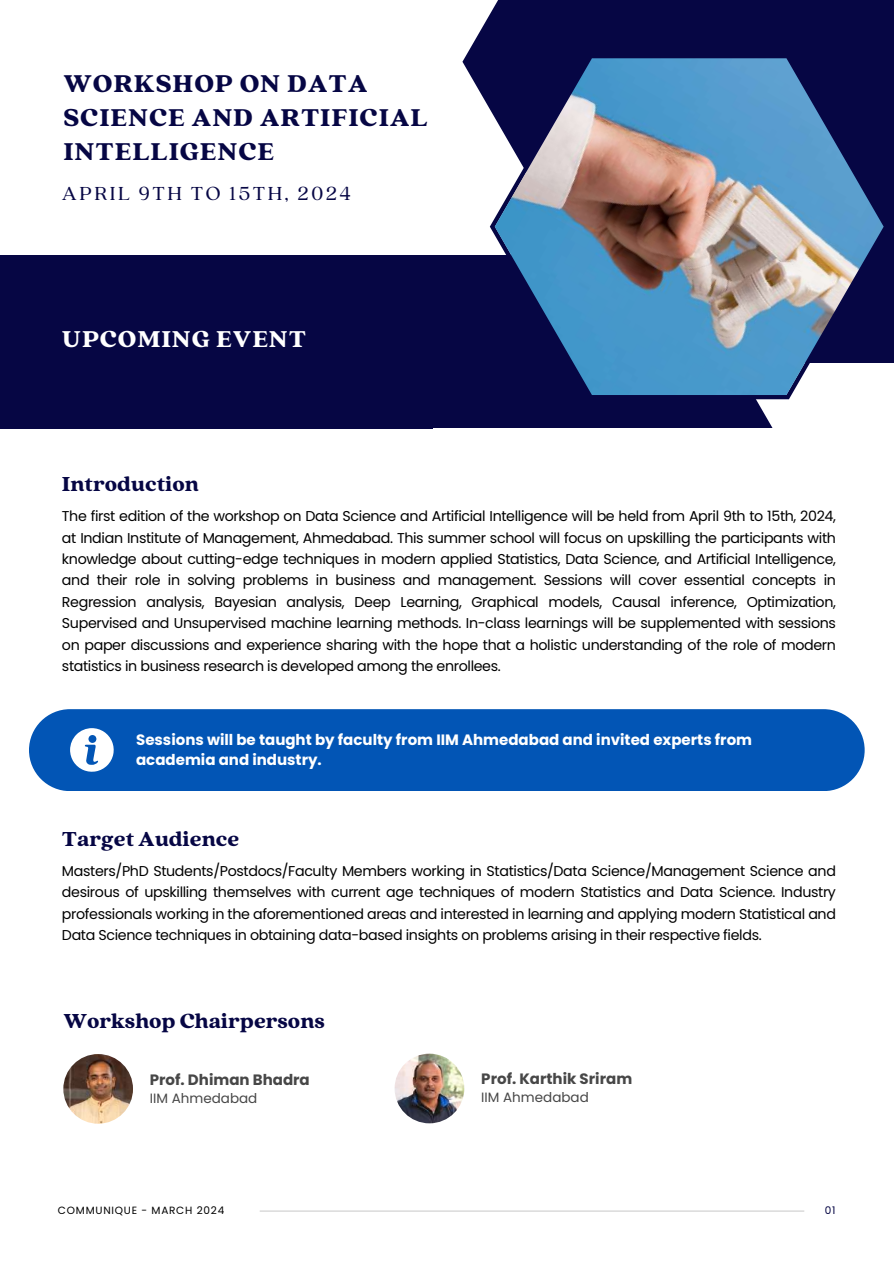
<style>
.page{position:relative;width:894px;height:1264px;background:#fff}
.page>*{position:absolute;margin:0;border:0;box-sizing:border-box;transform-origin:0 0}
.t1{font:900 27px/33.8px "Quincy CF";letter-spacing:.035em;color:#060644}
.t2{font:900 25.5px "Quincy CF";letter-spacing:.035em;color:#fff}
.t3{font:900 22.5px "Quincy CF";color:#060644}
.t4{font:21px "Quincy CF";letter-spacing:.125em;color:#060644}
.t5{font:700 15px/20.2px "Poppins";color:#fff}
.t6{font:700 15px "Poppins";color:#474747}
.t7{font:14.25px/21.3px "Poppins";letter-spacing:-.025em;color:#000;text-align:justify}
.t8{font:13.5px "Poppins";color:#474747}
.t9{font:10.5px "Poppins";letter-spacing:.07em;color:#000}
.t10{font:10.5px "Poppins";color:#060644}
</style>
<div class="page">
<div style="left:0;top:255px;width:705px;height:174px;background:#060644"></div>
<hr style="left:260px;top:1210px;width:544px;height:1px;background:#cdcdcd">
<svg style="left:638px;top:395px;width:134px;height:34px"></svg>
<div style="left:616px;top:0;width:277px;height:362px;background:#060644"></div>
<svg style="left:462px;top:0;width:154px;height:116px"></svg>
<img style="left:494px;top:58px;width:389px;height:337px">
<img style="left:394px;top:1053px;width:70px;height:70px;border-radius:50%">
<img style="left:63px;top:1054px;width:70px;height:69px;border-radius:50%">
<div style="left:29px;top:709px;width:835px;height:82px;background:#0255b5;border-radius:41px"></div>
<svg style="left:70px;top:728px;width:44px;height:44px"></svg>
<h1 class="t1" style="left:63px;top:65px;width:366px">WORKSHOP ON DATA<br>SCIENCE AND ARTIFICIAL<br>INTELLIGENCE</h1>
<h3 class="t4" style="left:62px;top:179px;width:290px">APRIL 9TH TO 15TH, 2024</h3>
<h2 class="t2" style="left:62px;top:322px;width:245px">UPCOMING EVENT</h2>
<h3 class="t3" style="left:62px;top:469px;width:138px">Introduction</h3>
<p class="t7" style="left:62px;top:505px;width:775px">The first edition of the workshop on Data Science and Artificial Intelligence will be held from April 9th to 15th, 2024, at Indian Institute of Management, Ahmedabad. This summer school will focus on upskilling the participants with knowledge about cutting-edge techniques in modern applied Statistics, Data Science, and Artificial Intelligence, and their role in solving problems in business and management. Sessions will cover essential concepts in Regression analysis, Bayesian analysis, Deep Learning, Graphical models, Causal inference, Optimization, Supervised and Unsupervised machine learning methods. In-class learnings will be supplemented with sessions on paper discussions and experience sharing with the hope that a holistic understanding of the role of modern statistics in business research is developed among the enrollees.</p>
<p class="t5" style="left:136px;top:729px;width:617px">Sessions will be taught by faculty from IIM Ahmedabad and invited experts from academia and industry.</p>
<h3 class="t3" style="left:62px;top:824px;width:179px">Target Audience</h3>
<p class="t7" style="left:62px;top:860px;width:775px">Masters/PhD Students/Postdocs/Faculty Members working in Statistics/Data Science/Management Science and desirous of upskilling themselves with current age techniques of modern Statistics and Data Science. Industry professionals working in the aforementioned areas and interested in learning and applying modern Statistical and Data Science techniques in obtaining data-based insights on problems arising in their respective fields.</p>
<h3 class="t3" style="left:63px;top:1005px;width:263px">Workshop Chairpersons</h3>
<p class="t6" style="left:150px;top:1068px;width:161px">Prof. Dhiman Bhadra</p>
<p class="t8" style="left:150px;top:1088px;width:109px">IIM Ahmedabad</p>
<p class="t6" style="left:481px;top:1068px;width:152px">Prof. Karthik Sriram</p>
<p class="t8" style="left:481px;top:1088px;width:109px">IIM Ahmedabad</p>
<p class="t9" style="left:58px;top:1202px;width:168px">COMMUNIQUE - MARCH 2024</p>
<p class="t10" style="left:824px;top:1202px;width:12px">01</p>
</div>
